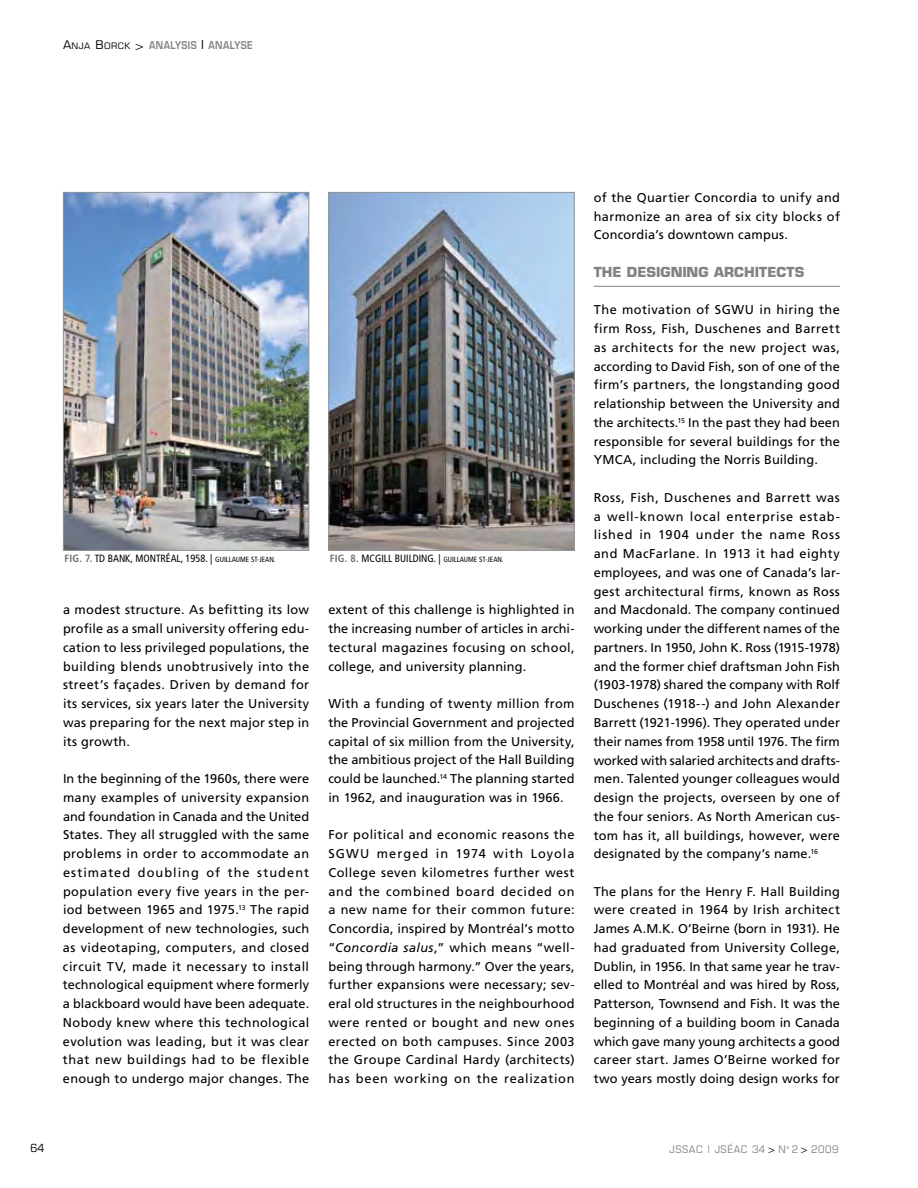
<style>
.page{position:relative;width:918px;height:1188px;background:#fff}
.page>*{position:absolute;margin:0;border:0;box-sizing:border-box;transform-origin:0 0}
.t1{font:700 13.5px "Eurostile";color:#808285}
.t2{font:12.75px/18.8px "Frutiger";letter-spacing:.015em;color:#000;text-align:justify}
.t3{font:condensed 11.25px "Eurostile";color:#000;scale:1.1 1}
.t4{font:condensed 10.5px "Frutiger";color:#000}
.t5{font:600 10.5px "Eurostile";letter-spacing:.05em;color:#808285;scale:.85 1}
.t6{font:condensed 10.5px "Eurostile";letter-spacing:.05em;color:#808285;scale:1.1 1}
.t7{font:condensed 7.5px "Frutiger";color:#000}
.s1{font-weight:400;font-stretch:condensed;font-size:12px;color:#000}
.s2{font-weight:400;font-stretch:condensed;font-size:9px;color:#000}
.s3{font-size:12px;color:#000}
.s4{font-weight:700;color:#6d6f71}
.s5{font-size:7.5px}
.s6{font-weight:700;font-size:10.5px;color:#6d6f71}
.s7{font-size:10.5px}
.s8{font-style:italic}
.s9{color:#000}
</style>
<div class="page">
<hr style="left:594px;top:286px;width:246px;height:1px;background:#808285">
<img style="left:65px;top:194px;width:242px;height:355px">
<div style="left:63px;top:192px;width:246px;height:359px;border:1px solid #939598"></div>
<img style="left:330px;top:194px;width:243px;height:355px">
<div style="left:328px;top:192px;width:247px;height:359px;border:1px solid #939598"></div>
<p class="t5" style="left:63px;top:38px;width:225px"><span class="s1">A</span><span class="s2">NJA</span> <span class="s1">B</span><span class="s2">ORCK</span> <span class="s1">&gt;</span> ANALYSIS <span class="s3">|</span> ANALYSE</p>
<p class="t4" style="left:64px;top:552px;width:212px"><span class="s4">FIG. 7.</span> TD BANK, MONTRÉAL, 1958. | <span class="s5">GUILLAUME ST-JEAN.</span></p>
<p class="t7" style="left:330px;top:555px;width:175px"><span class="s6">FIG. 8.</span> <span class="s7">MCGILL BUILDING. |</span> GUILLAUME ST-JEAN.</p>
<p class="t2" style="left:63px;top:600px;width:248px">a modest structure. As befitting its low profile as a small university offering edu&shy;cation to less privileged populations, the building blends unobtrusively into the street’s façades. Driven by demand for its services, six years later the University was preparing for the next major step in its growth.</p>
<p class="t2" style="left:63px;top:769px;width:248px">In the beginning of the 1960s, there were many examples of university expansion and foundation in Canada and the United States. They all struggled with the same problems in order to accommodate an estimated doubling of the student population every five years in the per&shy;iod between 1965 and 1975.<sup>13</sup> The rapid development of new technologies, such as videotaping, computers, and closed circuit TV, made it necessary to install technological equipment where formerly a blackboard would have been adequate.<br>Nobody knew where this technological evolution was leading, but it was clear that new buildings had to be flexible enough to undergo major changes. The</p>
<p class="t2" style="left:328px;top:600px;width:248px">extent of this challenge is highlighted in the increasing number of articles in archi&shy;tectural magazines focusing on school, college, and university planning.</p>
<p class="t2" style="left:328px;top:694px;width:248px">With a funding of twenty million from the Provincial Government and projected capital of six million from the University, the ambitious project of the Hall Building could be launched.<sup>14</sup> The planning started in 1962, and inauguration was in 1966.</p>
<p class="t2" style="left:328px;top:825px;width:248px">For political and economic reasons the SGWU merged in 1974 with Loyola College seven kilometres further west and the combined board decided on a new name for their common future:<br>Concordia, inspired by Montréal’s motto “<span class="s8">Concordia salus</span>,” which means “well&shy;being through harmony.” Over the years, further expansions were necessary; sev&shy;eral old structures in the neighbourhood were rented or bought and new ones erected on both campuses. Since 2003 the Groupe Cardinal Hardy (architects) has been working on the realization</p>
<p class="t2" style="left:594px;top:188px;width:248px">of the Quartier Concordia to unify and harmonize an area of six city blocks of Concordia’s downtown campus.</p>
<p class="t1" style="left:594px;top:264px;width:212px">THE DESIGNING ARCHITECTS</p>
<p class="t2" style="left:594px;top:300px;width:248px">The motivation of SGWU in hiring the firm Ross, Fish, Duschenes and Barrett as architects for the new project was, according to David Fish, son of one of the firm’s partners, the longstanding good relationship between the University and the architects.<sup>15</sup> In the past they had been responsible for several buildings for the YMCA, including the Norris Building.</p>
<p class="t2" style="left:594px;top:488px;width:248px">Ross, Fish, Duschenes and Barrett was a well-known local enterprise estab&shy;lished in 1904 under the name Ross and MacFarlane. In 1913 it had eighty employees, and was one of Canada’s lar&shy;gest architectural firms, known as Ross and Macdonald. The company continued working under the different names of the partners. In 1950, John K. Ross (1915-1978) and the former chief draftsman John Fish (1903-1978) shared the company with Rolf Duschenes (1918--) and John Alexander Barrett (1921-1996). They operated under their names from 1958 until 1976. The firm worked with salaried architects and drafts&shy;men. Talented younger colleagues would design the projects, overseen by one of the four seniors. As North American cus&shy;tom has it, all buildings, however, were designated by the company’s name.<sup>16</sup></p>
<p class="t2" style="left:594px;top:882px;width:248px">The plans for the Henry F. Hall Building were created in 1964 by Irish architect James A.M.K. O’Beirne (born in 1931). He had graduated from University College, Dublin, in 1956. In that same year he trav&shy;elled to Montréal and was hired by Ross, Patterson, Townsend and Fish. It was the beginning of a building boom in Canada which gave many young architects a good career start. James O’Beirne worked for two years mostly doing design works for</p>
<p class="t3" style="left:31px;top:1142px;width:14px">64</p>
<p class="t6" style="left:669px;top:1142px;width:155px">JSSAC | JSÉAC 34 <span class="s9">&gt;</span> N<sup>o</sup> 2 <span class="s9">&gt;</span> 2009</p>
</div>
